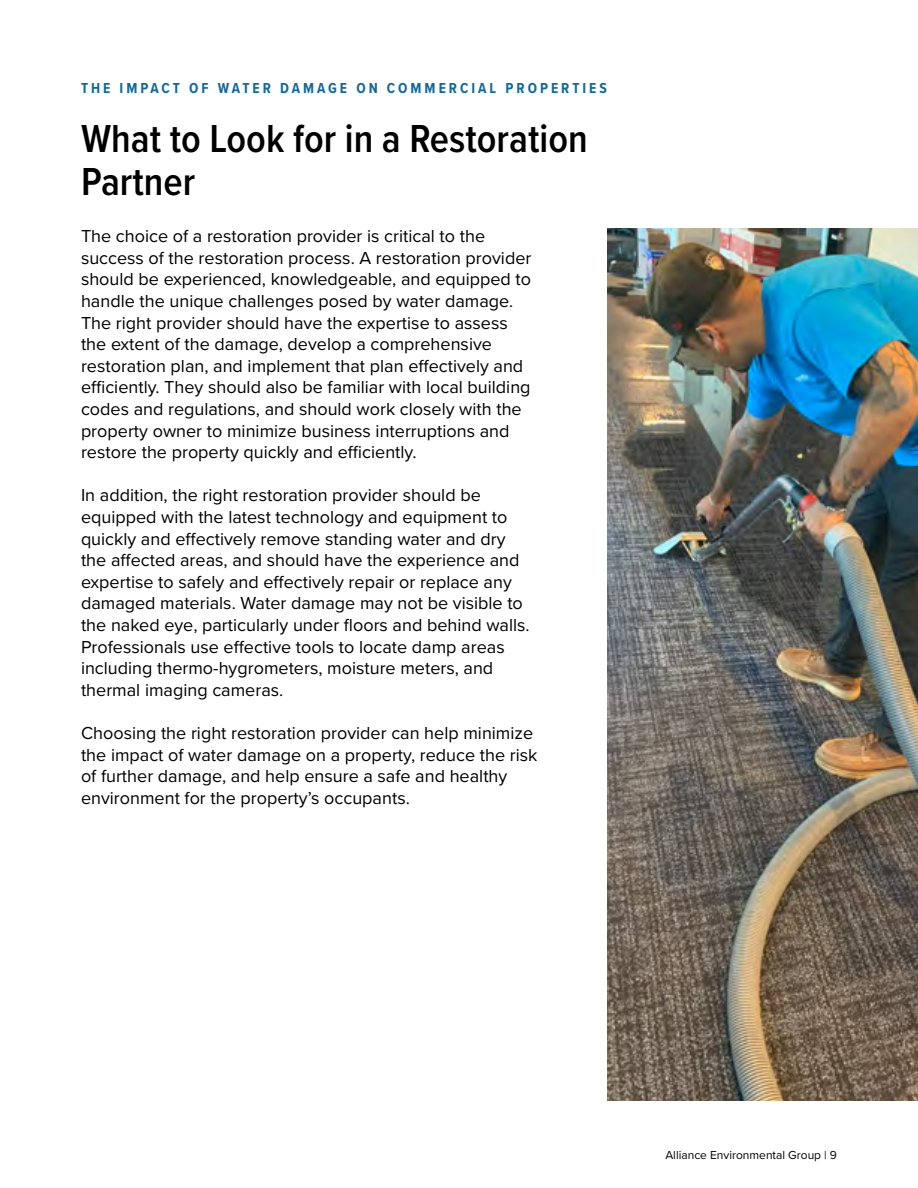
<style>
.page{position:relative;width:918px;height:1188px;background:#fff}
.page>*{position:absolute;margin:0;border:0;box-sizing:border-box;transform-origin:0 0}
.t1{font:600 40.5px/43.5px "Proxima Nova Cond";color:#000}
.t2{font:18px/21.6px "Proxima Nova";color:#000}
.t3{font:700 15px "Proxima Nova Cond";letter-spacing:.2em;color:#11699c}
.t4{font:12px "Proxima Nova";color:#000}
</style>
<div class="page">
<img style="left:608px;top:228px;width:310px;height:873px">
<p class="t3" style="left:81px;top:77px;width:527px">THE IMPACT OF WATER DAMAGE ON COMMERCIAL PROPERTIES</p>
<h1 class="t1" style="left:81px;top:116px;width:508px">What to Look for in a Restoration<br>Partner</h1>
<p class="t2" style="left:81px;top:225px;width:452px">The choice of a restoration provider is critical to the success of the restoration process. A restoration provider should be experienced, knowledgeable, and equipped to handle the unique challenges posed by water damage.<br>The right provider should have the expertise to assess the extent of the damage, develop a comprehensive restoration plan, and implement that plan effectively and efficiently. They should also be familiar with local building codes and regulations, and should work closely with the property owner to minimize business interruptions and restore the property quickly and efficiently.</p>
<p class="t2" style="left:81px;top:484px;width:450px">In addition, the right restoration provider should be equipped with the latest technology and equipment to quickly and effectively remove standing water and dry the affected areas, and should have the experience and expertise to safely and effectively repair or replace any damaged materials. Water damage may not be visible to the naked eye, particularly under floors and behind walls.<br>Professionals use effective tools to locate damp areas including thermo-hygrometers, moisture meters, and thermal imaging cameras.</p>
<p class="t2" style="left:81px;top:721px;width:458px">Choosing the right restoration provider can help minimize the impact of water damage on a property, reduce the risk of further damage, and help ensure a safe and healthy environment for the property’s occupants.</p>
<p class="t4" style="left:665px;top:1146px;width:173px">Alliance Environmental Group | 9</p>
</div>
